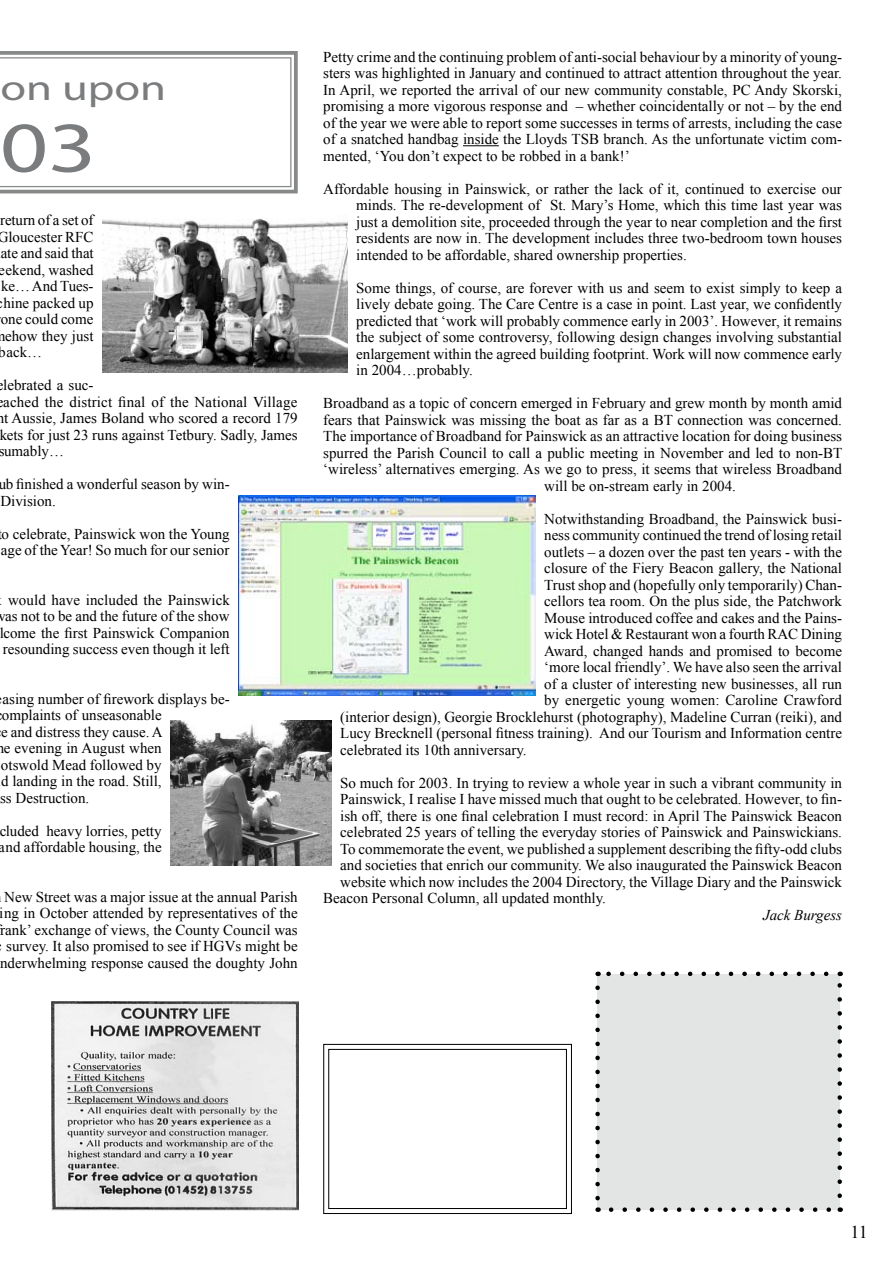
<style>
.page{position:relative;width:893px;height:1263px;background:#fff}
.page>*{position:absolute;margin:0;border:0;box-sizing:border-box;transform-origin:0 0}
.t1{font:72px "Myriad Pro";color:#7b7c7e;scale:1.3 1}
.t2{font:36px "Myriad Pro";color:#7b7c7e;scale:1.3 1}
.t3{font:18px "Times New Roman";color:#000}
.t4{font:15px/16.5px "Times New Roman";color:#000}
.t5{font:italic 15px "Times New Roman";color:#000}
</style>
<div class="page">
<div style="left:598px;top:974px;width:242px;height:236px;background:#e3e4e4"></div>
<svg style="left:611px;top:1207px;width:220px;height:5px"></svg>
<svg style="left:595px;top:988px;width:5px;height:224px"></svg>
<svg style="left:837px;top:971px;width:5px;height:225px"></svg>
<svg style="left:598px;top:971px;width:228px;height:5px"></svg>
<svg style="left:323px;top:1043px;width:249px;height:171px"></svg>
<div style="left:328px;top:1049px;width:239px;height:160px;border:1px solid #000"></div>
<img style="left:51px;top:1001px;width:248px;height:210px">
<hr style="left:463px;top:145px;width:36px;height:1px;background:#000">
<svg style="left:0;top:51px;width:298px;height:143px"></svg>
<img style="left:238px;top:495px;width:298px;height:200px">
<img style="left:102px;top:218px;width:246px;height:154px">
<img style="left:170px;top:721px;width:162px;height:144px">
<h2 class="t2" style="left:1px;top:65px;width:129px">on upon</h2>
<h1 class="t1" style="left:0;top:103px;width:75px">03</h1>
<p class="t4" style="left:0;top:212px;width:95px">return of a set of</p>
<p class="t4" style="left:-2px;top:228px;width:97px">Gloucester RFC</p>
<p class="t4" style="left:1px;top:245px;width:95px">ate and said that</p>
<p class="t4" style="left:-1px;top:261px;width:96px">eekend, washed</p>
<p class="t4" style="left:1px;top:278px;width:94px">ke… And Tues-</p>
<p class="t4" style="left:-3px;top:294px;width:98px">chine packed up</p>
<p class="t4" style="left:1px;top:311px;width:94px">one could come</p>
<p class="t4" style="left:5px;top:327px;width:90px">ehow they just</p>
<p class="t4" style="left:-1px;top:344px;width:45px">back…</p>
<p class="t4" style="left:-3px;top:377px;width:98px">elebrated a suc-</p>
<p class="t4" style="left:3px;top:393px;width:296px">ached the district final of the National Village</p>
<p class="t4" style="left:-3px;top:410px;width:303px">nt Aussie, James Boland who scored a record 1 79</p>
<p class="t4" style="left:-1px;top:426px;width:300px">kets for just 23 runs against Tetbury. Sadly, James</p>
<p class="t4" style="left:-2px;top:443px;width:67px">sumably…</p>
<p class="t4" style="left:-2px;top:476px;width:233px">ub finished a wonderful season by win-<br>Division.</p>
<p class="t4" style="left:1px;top:525px;width:230px">o celebrate, Painswick won the Young age of the Year! So much for our senior</p>
<p class="t4" style="left:-1px;top:591px;width:232px;text-align:center">would have included the Painswick as not to be and the future of the show lcome the first Painswick Companion resounding success even though it left</p>
<p class="t4" style="left:0;top:690px;width:231px">asing number of firework displays be&shy;omplaints of unseasonable<br>e and distress they cause. A<br>e evening in August when<br>otswold Mead followed by<br>d landing in the road. Still,<br>ss Destruction.</p>
<p class="t4" style="left:-1px;top:822px;width:164px">cluded heavy lorries, petty and affordable housing, the</p>
<p class="t4" style="left:0;top:888px;width:299px;text-align:center">New Street was a major issue at the annual Parish ing in October attended by representatives of the rank’ exchange of views, the County Council was survey. It also promised to see if HGVs might be nderwhelming response caused the doughty John</p>
<p class="t4" style="left:323px;top:48px;width:520px;text-align:justify">Petty crime and the continuing problem of anti-social behaviour by a minority of young&shy;sters was highlighted in January and continued to attract attention throughout the year.<br>In April, we reported the arrival of our new community constable, PC Andy Skorski, promising a more vigorous response and – whether coincidentally or not – by the end of the year we were able to report some successes in terms of arrests, including the case of a snatched handbag inside the Lloyds TSB branch. As the unfortunate victim com&shy;mented, ‘You don’t expect to be robbed in a bank!’</p>
<p class="t4" style="left:356px;top:180px;width:487px;text-align:justify;text-indent:-33px">Affordable housing in Painswick, or rather the lack of it, continued to exercise our minds. The re-development of St. Mary’s Home, which this time last year was just a demolition site, proceeded through the year to near completion and the first residents are now in. The development includes three two-bedroom town houses intended to be affordable, shared ownership properties.</p>
<p class="t4" style="left:356px;top:279px;width:487px;text-align:justify">Some things, of course, are forever with us and seem to exist simply to keep a lively debate going. The Care Centre is a case in point. Last year, we confidently predicted that ‘work will probably commence early in 2003’. However, it remains the subject of some controversy, following design changes involving substantial enlargement within the agreed building footprint. Work will now commence early in 2004…probably.</p>
<p class="t4" style="left:323px;top:395px;width:520px">Broadband as a topic of concern emerged in February and grew month by month amid</p>
<p class="t4" style="left:323px;top:411px;width:520px">fears that Painswick was missing the boat as far as a BT connection was concerned.</p>
<p class="t4" style="left:323px;top:428px;width:520px">The importance of Broadband for Painswick as an attractive location for doing business</p>
<p class="t4" style="left:323px;top:444px;width:521px">spurred the Parish Council to call a public meeting in November and led to non-BT</p>
<p class="t4" style="left:323px;top:461px;width:520px">‘wireless’ alternatives emerging. As we go to press, it seems that wireless Broadband</p>
<p class="t4" style="left:544px;top:477px;width:193px">will be on-stream early in 2004.</p>
<p class="t4" style="left:544px;top:510px;width:299px">Notwithstanding Broadband, the Painswick busi-</p>
<p class="t4" style="left:544px;top:527px;width:299px">ness community continued the trend of losing retail</p>
<p class="t4" style="left:544px;top:543px;width:299px">outlets – a dozen over the past ten years - with the</p>
<p class="t4" style="left:544px;top:560px;width:299px">closure of the Fiery Beacon gallery, the National</p>
<p class="t4" style="left:544px;top:576px;width:299px">Trust shop and (hopefully only temporarily) Chan-</p>
<p class="t4" style="left:544px;top:593px;width:299px">cellors tea room. On the plus side, the Patchwork</p>
<p class="t4" style="left:544px;top:609px;width:299px">Mouse introduced coffee and cakes and the Pains-</p>
<p class="t4" style="left:544px;top:626px;width:299px">wick Hotel &amp; Restaurant won a fourth RAC Dining</p>
<p class="t4" style="left:544px;top:642px;width:299px">Award, changed hands and promised to become</p>
<p class="t4" style="left:544px;top:659px;width:299px">‘more local friendly’. We have also seen the arrival</p>
<p class="t4" style="left:544px;top:675px;width:299px">of a cluster of interesting new businesses, all run</p>
<p class="t4" style="left:544px;top:692px;width:299px">by energetic young women: Caroline Crawford</p>
<p class="t4" style="left:340px;top:708px;width:503px">(interior design), Georgie Brocklehurst (photography), Madeline Curran (reiki), and</p>
<p class="t4" style="left:340px;top:725px;width:503px">Lucy Brecknell (personal fitness training). And our Tourism and Information centre</p>
<p class="t4" style="left:340px;top:741px;width:188px">celebrated its 10th anniversary.</p>
<p class="t4" style="left:340px;top:774px;width:503px">So much for 2003. In trying to review a whole year in such a vibrant community in</p>
<p class="t4" style="left:340px;top:791px;width:503px">Painswick, I realise I have missed much that ought to be celebrated. However, to fin-</p>
<p class="t4" style="left:340px;top:807px;width:503px">ish off, there is one final celebration I must record: in April The Painswick Beacon</p>
<p class="t4" style="left:340px;top:824px;width:503px">celebrated 25 years of telling the everyday stories of Painswick and Painswickians.</p>
<p class="t4" style="left:340px;top:840px;width:503px">To commemorate the event, we published a supplement describing the fifty-odd clubs</p>
<p class="t4" style="left:340px;top:857px;width:503px">and societies that enrich our community. We also inaugurated the Painswick Beacon</p>
<p class="t4" style="left:340px;top:873px;width:503px">website which now includes the 2004 Directory, the Village Diary and the Painswick</p>
<p class="t4" style="left:323px;top:890px;width:284px">Beacon Personal Column, all updated monthly.</p>
<p class="t5" style="left:763px;top:904px;width:80px">Jack Burgess</p>
<p class="t3" style="left:850px;top:1219px;width:8px">11</p>
</div>
